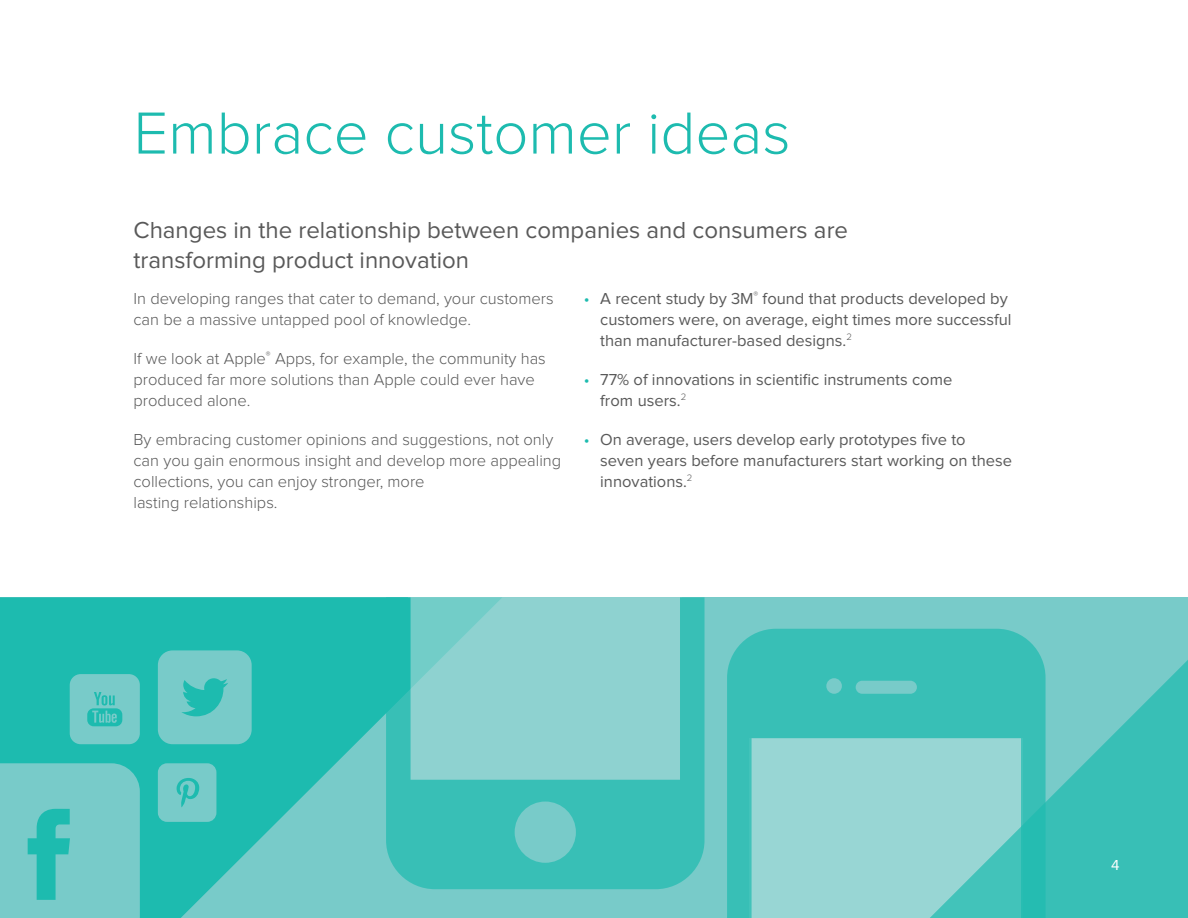
<style>
.page{position:relative;width:1188px;height:918px;background:#fff}
.page>*{position:absolute;margin:0;border:0;box-sizing:border-box;transform-origin:0 0}
.Bhead_ebook_41-40_li{font:300 61.5px "Proxima Nova";color:#1dbbaf}
.C-head_16-20_reg_ebo{font:24px/30px "Proxima Nova";color:#595959}
.Body_Copy{font:300 16.5px/21px "Proxima Nova";color:#595959}
.t1{font:16.5px/21px "Proxima Nova";color:#595959}
.t2{font:15px "Proxima Nova";color:#fff}
.s1{color:#1dbbaf}
</style>
<div class="page">
<div style="left:0;top:597px;width:1188px;height:321px;background:#78cbc9"></div>
<svg style="left:0;top:597px;width:502px;height:321px;fill:#1dbbaf"></svg>
<svg style="left:727px;top:629px;width:118px;height:289px;background:#68cac5"></svg>
<svg style="left:845px;top:628px;width:343px;height:290px;fill:#38bfb6"></svg>
<svg style="left:0;top:763px;width:145px;height:155px"></svg>
<svg style="left:158px;top:763px;width:58px;height:59px"></svg>
<svg style="left:70px;top:674px;width:70px;height:70px"></svg>
<svg style="left:158px;top:650px;width:94px;height:94px"></svg>
<svg style="left:386px;top:597px;width:319px;height:292px;background:#66c9c4"></svg>
<p class="Bhead_ebook_41-40_li" style="left:134px;top:105px;width:659px">Embrace customer ideas</p>
<p class="C-head_16-20_reg_ebo" style="left:134px;top:216px;width:716px">Changes in the relationship between companies and consumers are transforming product innovation</p>
<p class="Body_Copy" style="left:134px;top:288px;width:422px">In developing ranges that cater to demand, your customers can be a massive untapped pool of knowledge.</p>
<p class="Body_Copy" style="left:133px;top:348px;width:414px">If we look at Apple<sup>®</sup> Apps, for example, the community has produced far more solutions than Apple could ever have produced alone.</p>
<p class="Body_Copy" style="left:133px;top:429px;width:429px">By embracing customer opinions and suggestions, not only can you gain enormous insight and develop more appealing collections, you can enjoy stronger, more<br>lasting relationships.</p>
<p class="t1" style="left:600px;top:288px;width:413px;text-indent:-17px"><span class="s1">•</span> A recent study by 3M<sup>®</sup> found that products developed by customers were, on average, eight times more successful than manufacturer-based designs.<sup>2</sup></p>
<p class="t1" style="left:600px;top:369px;width:354px;text-indent:-16px"><span class="s1">•</span> 77% of innovations in scientific instruments come from users.<sup>2</sup></p>
<p class="t1" style="left:600px;top:429px;width:413px;text-indent:-16px"><span class="s1">•</span> On average, users develop early prototypes five to seven years before manufacturers start working on these innovations.<sup>2</sup></p>
<p class="t2" style="left:1111px;top:859px;width:10px">4</p>
</div>
